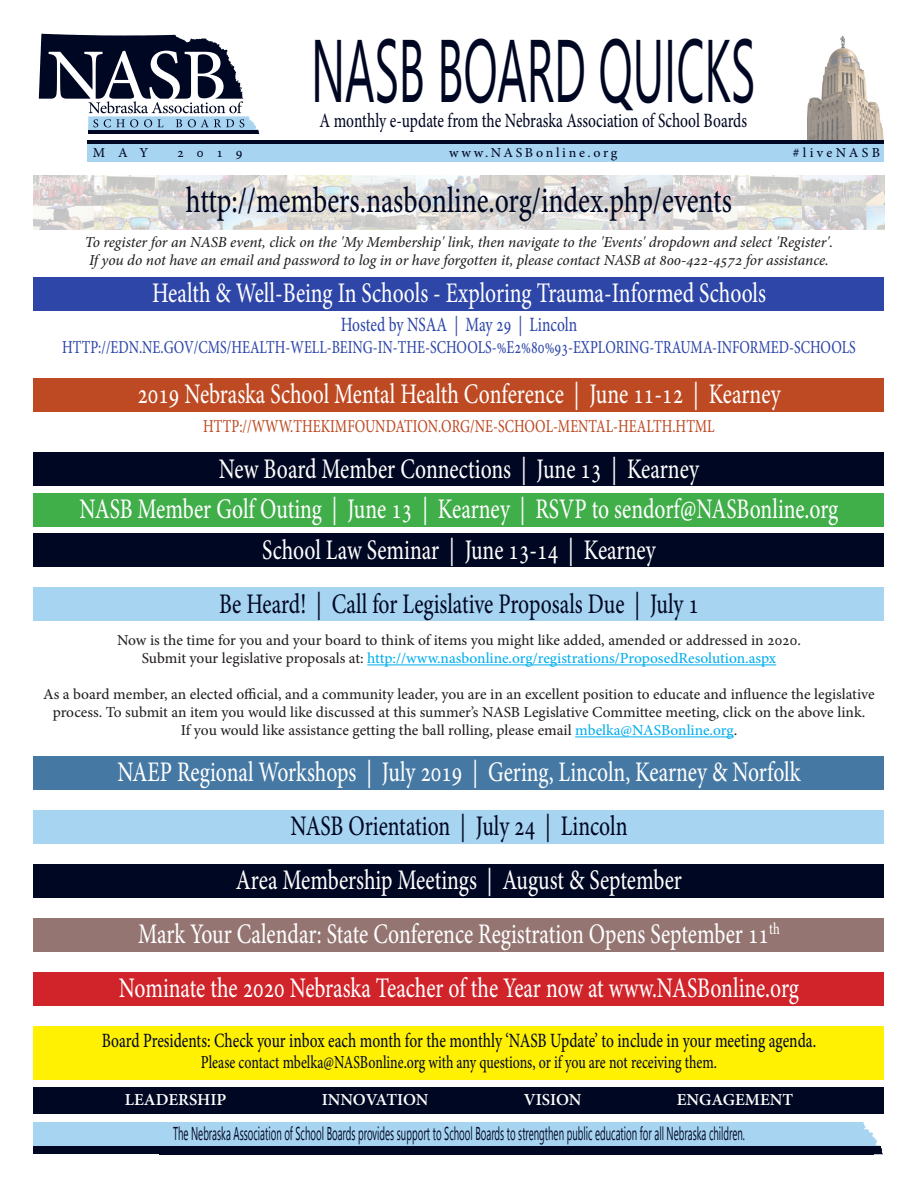
<style>
.page{position:relative;width:918px;height:1188px;background:#fff}
.page>*{position:absolute;margin:0;border:0;box-sizing:border-box;transform-origin:0 0}
.t1{font:88.35px "Leelawadee UI";color:#000723;scale:.52 1}
.t2{font:35.85px "Adobe Hebrew";letter-spacing:-.005em;color:#000723;scale:.75 1}
.t3{font:27.9px "Adobe Hebrew";color:#fff;scale:.75 1}
.t4{font:27.9px "Adobe Hebrew";color:#000723;scale:.75 1}
.t5{font:19.95px "Adobe Hebrew";letter-spacing:-.005em;color:#000723;scale:.75 1}
.t6{font:19.95px "Adobe Hebrew";color:#2e46a8;scale:.75 1}
.t7{font:18.6px "Leelawadee UI";color:#000723;scale:.52 1}
.t8{font:18px "Adobe Hebrew";color:#2e46a8;scale:.75 1}
.t9{font:18px "Adobe Hebrew";letter-spacing:-.005em;color:#000723;scale:.75 1}
.t10{font:18px "Adobe Hebrew";color:#be4a23;scale:.75 1}
.t11{font:700 16.5px "Adobe Hebrew";color:#fff}
.t12{font:15px/18px "Adobe Hebrew";color:#231f20;text-align:center}
.t13{font:italic 15px/18px "Adobe Hebrew";letter-spacing:-.01em;color:#231f20}
.t14{font:15px "Adobe Hebrew";letter-spacing:-.005em;color:#00aeef}
.t15{font:13.5px "Adobe Hebrew";letter-spacing:.21em;color:#000723}
.t16{font:13.5px "Adobe Hebrew";letter-spacing:.245em;color:#000723}
.s1{color:#231f20}
.s2{color:#00aeef}
</style>
<div class="page">
<img style="left:807px;top:35px;width:77px;height:105px">
<div style="left:88px;top:142px;width:796px;height:20px;background:#a7d4f1"></div>
<hr style="left:88px;top:140px;width:796px;height:4px;background:#000723">
<div style="left:34px;top:1087px;width:850px;height:27px;background:#000723"></div>
<div style="left:34px;top:1122px;width:829px;height:25px;background:#a7d4f1"></div>
<div style="left:34px;top:1146px;width:847px;height:8px;background:#000723"></div>
<svg style="left:863px;top:1122px;width:20px;height:32px"></svg>
<div style="left:34px;top:1026px;width:850px;height:54px;background:#fff101"></div>
<svg style="left:39px;top:34px;width:221px;height:100px"></svg>
<img style="left:34px;top:176px;width:850px;height:54px">
<div style="left:34px;top:452px;width:850px;height:34px;background:#000723"></div>
<div style="left:34px;top:493px;width:850px;height:33px;background:#40ae49"></div>
<div style="left:34px;top:533px;width:850px;height:34px;background:#000723"></div>
<div style="left:34px;top:810px;width:850px;height:34px;background:#a7d4f1"></div>
<div style="left:34px;top:864px;width:850px;height:34px;background:#000723"></div>
<div style="left:34px;top:378px;width:850px;height:34px;background:#be4a23"></div>
<div style="left:34px;top:587px;width:850px;height:34px;background:#a7d4f1"></div>
<div style="left:34px;top:756px;width:850px;height:34px;background:#4578a3"></div>
<div style="left:34px;top:277px;width:850px;height:33px;background:#2e46a8"></div>
<hr style="left:367px;top:665px;width:409px;height:1px;background:#00aeef">
<hr style="left:575px;top:737px;width:159px;height:1px;background:#00aeef">
<div style="left:34px;top:918px;width:850px;height:34px;background:#947572"></div>
<div style="left:34px;top:972px;width:850px;height:34px;background:#d1232a"></div>
<p class="t15" style="left:93px;top:145px;width:57px">MAY</p>
<p class="t15" style="left:177px;top:145px;width:67px">2019</p>
<p class="t1" style="left:311px;top:10px;width:856px">NASB BOARD QUICKS</p>
<p class="t5" style="left:319px;top:108px;width:572px">A monthly e-update from the Nebraska Association of School Boards</p>
<p class="t15" style="left:449px;top:145px;width:170px">www.NASBonline.org</p>
<p class="t16" style="left:793px;top:145px;width:89px">#liveNASB</p>
<p class="t2" style="left:186px;top:179px;width:730px">http://members.nasbonline.org/index.php/events</p>
<p class="t13" style="left:85px;top:233px;width:750px">To register for an NASB event, click on the 'My Membership' link, then navigate to the 'Events' dropdown and select 'Register'.<br>If you do not have an email and password to log in or have forgotten it, please contact NASB at 800-422-4572 for assistance.</p>
<p class="t3" style="left:152px;top:276px;width:820px">Health &amp; Well-Being In Schools - Exploring Trauma-Informed Schools</p>
<p class="t6" style="left:341px;top:312px;width:317px">Hosted by NSAA | May 29 | Lincoln</p>
<p class="t8" style="left:62px;top:336px;width:1060px">HTTP://EDN.NE.GOV/CMS/HEALTH-WELL-BEING-IN-THE-SCHOOLS-%E2%80%93-EXPLORING-TRAUMA-INFORMED-SCHOOLS</p>
<p class="t3" style="left:137px;top:377px;width:859px">2019 Nebraska School Mental Health Conference | June 11-12 | Kearney</p>
<p class="t10" style="left:203px;top:415px;width:684px">HTTP://WWW.THEKIMFOUNDATION.ORG/NE-SCHOOL-MENTAL-HEALTH.HTML</p>
<p class="t3" style="left:219px;top:452px;width:642px">New Board Member Connections | June 13 | Kearney</p>
<p class="t3" style="left:80px;top:492px;width:1013px">NASB Member Golf Outing | June 13 | Kearney | RSVP to sendorf@NASBonline.org</p>
<p class="t3" style="left:262px;top:533px;width:526px">School Law Seminar | June 13-14 | Kearney</p>
<p class="t4" style="left:219px;top:587px;width:641px">Be Heard! | Call for Legislative Proposals Due | July 1</p>
<p class="t12" style="left:117px;top:632px;width:685px">Now is the time for you and your board to think of items you might like added, amended or addressed in 2020.</p>
<p class="t14" style="left:142px;top:649px;width:636px"><span class="s1">Submit your legislative proposals at:</span> http://www.nasbonline.org/registrations/ProposedResolution.aspx</p>
<p class="t12" style="left:43px;top:686px;width:833px">As a board member, an elected official, and a community leader, you are in an excellent position to educate and influence the legislative process. To submit an item you would like discussed at this summer’s NASB Legislative Committee meeting, click on the above link.</p>
<p class="t12" style="left:181px;top:722px;width:558px">If you would like assistance getting the ball rolling, please email <span class="s2">mbelka@NASBonline.org</span>.</p>
<p class="t3" style="left:117px;top:755px;width:913px">NAEP Regional Workshops | July 2019 | Gering, Lincoln, Kearney &amp; Norfolk</p>
<p class="t4" style="left:290px;top:809px;width:451px">NASB Orientation | July 24 | Lincoln</p>
<p class="t3" style="left:236px;top:863px;width:596px">Area Membership Meetings | August &amp; September</p>
<p class="t3" style="left:138px;top:917px;width:857px">Mark Your Calendar: State Conference Registration Opens September 11<sup>th</sup></p>
<p class="t3" style="left:119px;top:971px;width:908px">Nominate the 2020 Nebraska Teacher of the Year now at www.NASBonline.org</p>
<p class="t5" style="left:102px;top:1029px;width:954px">Board Presidents: Check your inbox each month for the monthly ‘NASB Update’ to include in your meeting agenda.</p>
<p class="t9" style="left:201px;top:1052px;width:690px">Please contact mbelka@NASBonline.org with any questions, or if you are not receiving them.</p>
<p class="t11" style="left:125px;top:1090px;width:103px">LEADERSHIP</p>
<p class="t11" style="left:322px;top:1090px;width:108px">INNOVATION</p>
<p class="t11" style="left:524px;top:1090px;width:59px">VISION</p>
<p class="t11" style="left:677px;top:1090px;width:118px">ENGAGEMENT</p>
<p class="t7" style="left:173px;top:1120px;width:1101px">The Nebraska Association of School Boards provides support to School Boards to strengthen public education for all Nebraska children.</p>
</div>
